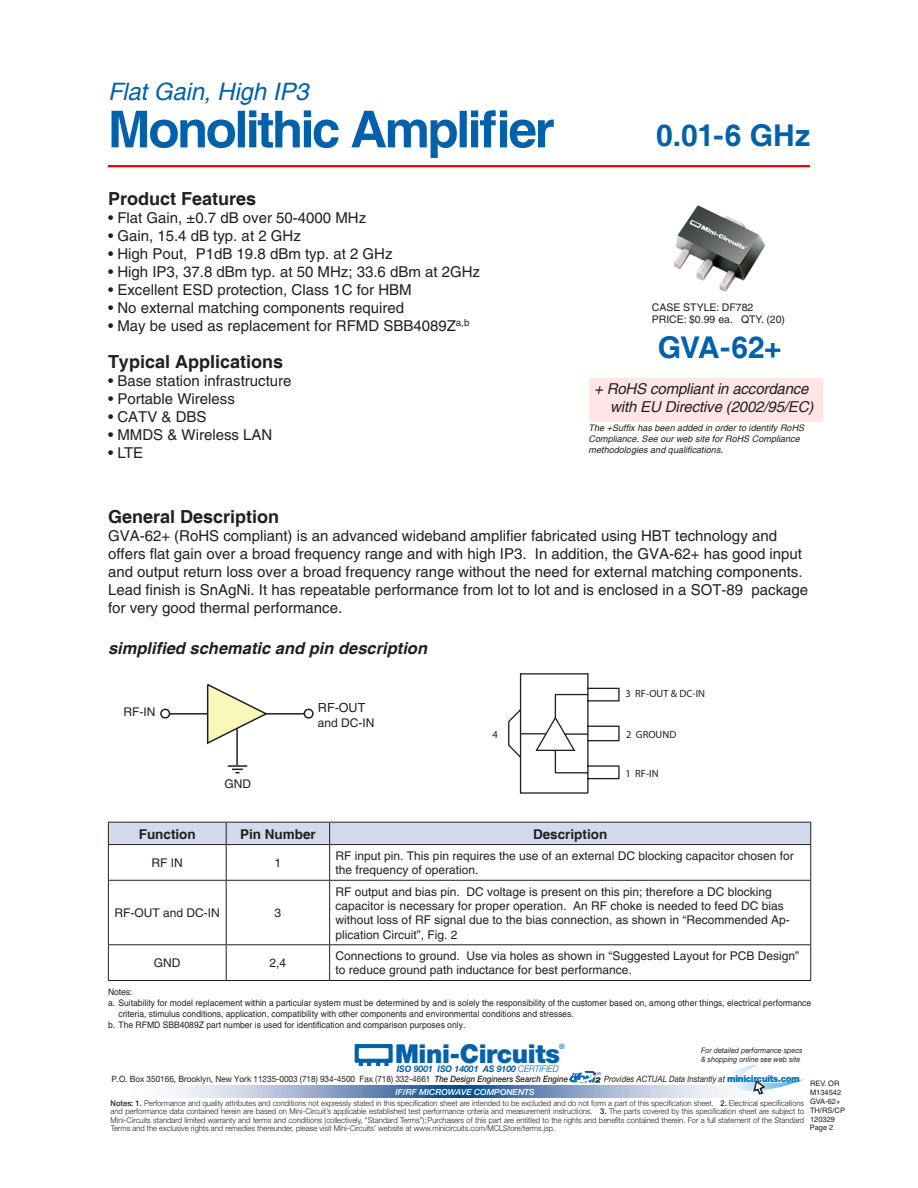
<style>
.page{position:relative;width:918px;height:1188px;background:#fff}
.page>*{position:absolute;margin:0;border:0;box-sizing:border-box;transform-origin:0 0}
.t1{font:700 51px "Helvetica";letter-spacing:-.05em;color:#0261aa}
.t2{font:700 30px "Helvetica";letter-spacing:-.005em;color:#0161ab}
.t3{font:900 26.1px "Helvetica Neue";letter-spacing:-.015em;color:#0261aa}
.t4{font:italic 24px "Helvetica";letter-spacing:-.005em;color:#0161ab}
.t5{font:700 18px "Helvetica";color:#231f20}
.t6{font:italic 700 16.5px "Helvetica";color:#231f20}
.t7{font:15px/18px "Helvetica";color:#231f20}
.t8{font:italic 15px/18px "Helvetica";letter-spacing:-.01em;color:#231f20}
.t9{font:700 13.5px "Helvetica";color:#231f20}
.t10{font:12.6px "Helvetica";color:#231f20}
.t11{font:12px/14.4px "Helvetica";color:#231f20}
.t12{font:10.5px/12.6px "Helvetica";color:#231f20}
.t13{font:9px "Helvetica";color:#231f20;scale:.95 1}
.t14{font:italic 9px/10.8px "Helvetica";letter-spacing:.005em;color:#231f20}
.t15{font:italic 700 9px "Helvetica Neue";color:#0261aa;scale:.95 1}
.t16{font:8.7px "Helvetica Neue";letter-spacing:-.005em;color:#231f20;scale:.95 1}
.t17{font:italic 8.7px "Helvetica Neue";color:#231f20;scale:.9 1}
.t18{font:italic 500 8.4px "Helvetica Neue";color:#fff}
.t19{font:300 7.95px/8.4px "Helvetica Neue";color:#231f20;text-align:justify;scale:.95 1}
.t20{font:italic 7.65px/8.7px "Helvetica Neue";color:#231f20;scale:.95 1}
.t21{font:7.5px/9px "Helvetica";color:#231f20}
.t22{font:500 7.35px "Helvetica Neue";color:#0261aa}
.t23{font:4.35px "Helvetica";color:#0166b3;scale:1.11 1}
.s1{font-weight:300}
.s2{font-weight:500;font-style:italic}
.s3{font-weight:900;font-style:normal;font-size:9.45px;color:#0072bc}
.s4{font-weight:500}
</style>
<div class="page">
<hr style="left:108px;top:165px;width:702px;height:2px;background:#f00">
<svg style="left:355px;top:1044px;width:38px;height:22px"></svg>
<svg style="left:569px;top:1071px;width:32px;height:12px"></svg>
<svg style="left:171px;top:1086px;width:548px;height:12px;background:#8da7c9"></svg>
<svg style="left:719px;top:1065px;width:86px;height:33px"></svg>
<div style="left:108px;top:822px;width:703px;height:22px;background:#d2dbee"></div>
<hr style="left:108px;top:844px;width:118px;height:1px;background:#231f20">
<hr style="left:108px;top:845px;width:1px;height:35px;background:#231f20">
<hr style="left:226px;top:844px;width:104px;height:1px;background:#231f20">
<hr style="left:226px;top:845px;width:1px;height:35px;background:#231f20">
<hr style="left:330px;top:844px;width:481px;height:1px;background:#231f20">
<hr style="left:329px;top:845px;width:1px;height:35px;background:#231f20">
<hr style="left:810px;top:845px;width:1px;height:35px;background:#231f20">
<hr style="left:108px;top:880px;width:118px;height:1px;background:#231f20">
<hr style="left:108px;top:881px;width:1px;height:63px;background:#231f20">
<hr style="left:226px;top:880px;width:104px;height:1px;background:#231f20">
<hr style="left:226px;top:881px;width:1px;height:63px;background:#231f20">
<hr style="left:330px;top:880px;width:481px;height:1px;background:#231f20">
<hr style="left:329px;top:881px;width:1px;height:63px;background:#231f20">
<hr style="left:810px;top:881px;width:1px;height:63px;background:#231f20">
<hr style="left:108px;top:944px;width:118px;height:1px;background:#231f20">
<hr style="left:108px;top:945px;width:1px;height:35px;background:#231f20">
<hr style="left:226px;top:944px;width:104px;height:1px;background:#231f20">
<hr style="left:226px;top:945px;width:1px;height:35px;background:#231f20">
<hr style="left:330px;top:944px;width:481px;height:1px;background:#231f20">
<hr style="left:329px;top:945px;width:1px;height:35px;background:#231f20">
<hr style="left:810px;top:945px;width:1px;height:35px;background:#231f20">
<hr style="left:108px;top:980px;width:118px;height:1px;background:#231f20">
<hr style="left:226px;top:980px;width:104px;height:1px;background:#231f20">
<hr style="left:330px;top:980px;width:481px;height:1px;background:#231f20">
<hr style="left:266px;top:713px;width:38px;height:2px;background:#231f20">
<svg style="left:206px;top:684px;width:63px;height:61px"></svg>
<hr style="left:169px;top:713px;width:39px;height:2px;background:#231f20">
<svg style="left:228px;top:765px;width:19px;height:8px"></svg>
<div style="left:160px;top:708px;width:10px;height:11px;border:2px solid #231f20;border-radius:50%"></div>
<hr style="left:236px;top:729px;width:2px;height:36px;background:#231f20">
<div style="left:303px;top:708px;width:11px;height:11px;border:2px solid #231f20;border-radius:50%"></div>
<svg style="left:508px;top:673px;width:112px;height:121px"></svg>
<img style="left:675px;top:205px;width:90px;height:87px">
<div style="left:589px;top:378px;width:234px;height:43px;background:#ffe6e6"></div>
<h3 class="t4" style="left:108px;top:77px;width:202px">Flat Gain, High IP3</h3>
<h1 class="t1" style="left:108px;top:98px;width:448px">Monolithic Amplifier</h1>
<p class="t5" style="left:108px;top:188px;width:150px">Product Features</p>
<p class="t7" style="left:108px;top:209px;width:260px">• Flat Gain, ±0.7 dB over 50-4000 MHz</p>
<p class="t7" style="left:108px;top:227px;width:194px">• Gain, 15.4 dB typ. at 2 GHz</p>
<p class="t7" style="left:108px;top:245px;width:286px">• High Pout, P1dB 19.8 dBm typ. at 2 GHz</p>
<p class="t7" style="left:108px;top:263px;width:374px">• High IP3, 37.8 dBm typ. at 50 MHz; 33.6 dBm at 2GHz</p>
<p class="t7" style="left:108px;top:281px;width:305px">• Excellent ESD protection, Class 1C for HBM</p>
<p class="t7" style="left:108px;top:299px;width:298px">• No external matching components required</p>
<p class="t7" style="left:108px;top:317px;width:363px">• May be used as replacement for RFMD SBB4089Z<sup>a,b</sup></p>
<p class="t5" style="left:108px;top:351px;width:177px">Typical Applications</p>
<p class="t7" style="left:108px;top:372px;width:185px">• Base station infrastructure</p>
<p class="t7" style="left:108px;top:390px;width:128px">• Portable Wireless</p>
<p class="t7" style="left:108px;top:408px;width:100px">• CATV &amp; DBS</p>
<p class="t7" style="left:108px;top:426px;width:166px">• MMDS &amp; Wireless LAN</p>
<p class="t7" style="left:108px;top:444px;width:37px">• LTE</p>
<h2 class="t2" style="left:656px;top:117px;width:155px">0.01-6 GHz</h2>
<p class="t12" style="left:652px;top:301px;width:135px">CASE STYLE: DF782<br>PRICE: $0.99 ea. QTY. (20)</p>
<h2 class="t2" style="left:658px;top:330px;width:125px">GVA-62+</h2>
<p class="t8" style="left:610px;top:381px;width:205px;text-indent:-16px">+ RoHS compliant in accordance with EU Directive (2002/95/EC)</p>
<p class="t14" style="left:589px;top:423px;width:217px">The +Suffix has been added in order to identify RoHS<br>Compliance. See our web site for RoHS Compliance methodologies and qualifications.</p>
<p class="t5" style="left:108px;top:505px;width:173px">General Description</p>
<p class="t7" style="left:108px;top:526px;width:702px">GVA-62+ (RoHS compliant) is an advanced wideband amplifier fabricated using HBT technology and offers flat gain over a broad frequency range and with high IP3. In addition, the GVA-62+ has good input and output return loss over a broad frequency range without the need for external matching components.<br>Lead finish is SnAgNi. It has repeatable performance from lot to lot and is enclosed in a SOT-89 package for very good thermal performance.</p>
<p class="t6" style="left:108px;top:638px;width:321px">simplified schematic and pin description</p>
<p class="t11" style="left:124px;top:705px;width:33px">RF-IN</p>
<p class="t10" style="left:318px;top:700px;width:49px">RF-OUT</p>
<p class="t11" style="left:318px;top:716px;width:58px">and DC-IN</p>
<p class="t11" style="left:224px;top:777px;width:28px">GND</p>
<p class="t12" style="left:492px;top:728px;width:7px">4</p>
<p class="t12" style="left:625px;top:687px;width:81px">3 RF-OUT &amp; DC-IN</p>
<p class="t12" style="left:626px;top:728px;width:52px">2 GROUND</p>
<p class="t12" style="left:625px;top:767px;width:35px">1 RF-IN</p>
<p class="t9" style="left:139px;top:826px;width:58px">Function</p>
<p class="t9" style="left:240px;top:826px;width:77px">Pin Number</p>
<p class="t9" style="left:533px;top:826px;width:76px">Description</p>
<p class="t11" style="left:152px;top:856px;width:33px">RF IN</p>
<p class="t11" style="left:275px;top:856px;width:8px">1</p>
<p class="t11" style="left:336px;top:848px;width:460px">RF input pin. This pin requires the use of an external DC blocking capacitor chosen for the frequency of operation.</p>
<p class="t11" style="left:115px;top:906px;width:107px">RF-OUT and DC-IN</p>
<p class="t11" style="left:275px;top:906px;width:8px">3</p>
<p class="t11" style="left:336px;top:884px;width:456px">RF output and bias pin. DC voltage is present on this pin; therefore a DC blocking capacitor is necessary for proper operation. An RF choke is needed to feed DC bias without loss of RF signal due to the bias connection, as shown in “Recommended Ap&shy;plication Circuit”, Fig. 2</p>
<p class="t11" style="left:154px;top:956px;width:28px">GND</p>
<p class="t11" style="left:270px;top:956px;width:18px">2,4</p>
<p class="t11" style="left:336px;top:949px;width:465px">Connections to ground. Use via holes as shown in “Suggested Layout for PCB Design” to reduce ground path inductance for best performance.</p>
<p class="t13" style="left:108px;top:987px;width:27px">Notes:</p>
<p class="t13" style="left:108px;top:998px;width:742px">a. Suitability for model replacement within a particular system must be determined by and is solely the responsibility of the customer based on, among other things, electrical performance</p>
<p class="t13" style="left:118px;top:1008px;width:481px">criteria, stimulus conditions, application, compatibility with other components and environmental conditions and stresses.</p>
<p class="t13" style="left:108px;top:1019px;width:378px">b. The RFMD SBB4089Z part number is used for identification and comparison purposes only.</p>
<h3 class="t3" style="left:395px;top:1038px;width:166px">Mini-Circuits</h3>
<p class="t15" style="left:397px;top:1063px;width:172px">ISO 9001 ISO 14001 AS 9100 <span class="s1">CERTIFIED</span></p>
<p class="t22" style="left:559px;top:1042px;width:7px">®</p>
<p class="t16" style="left:111px;top:1074px;width:482px">P.O. Box 350166, Brooklyn, New York 11235-0003 (718) 934-4500 Fax (718) 332-4661 <span class="s2">The Design Engineers Search Engine</span></p>
<p class="t17" style="left:604px;top:1074px;width:219px">Provides ACTUAL Data Instantly at <span class="s3">minicircuits.com</span></p>
<p class="t20" style="left:701px;top:1046px;width:108px">For detailed performance specs &amp; shopping online see web site</p>
<p class="t23" style="left:597px;top:1071px;width:5px">®</p>
<p class="t19" style="left:111px;top:1098px;width:732px"><span class="s4">Notes: 1.</span> Performance and quality attributes and conditions not expressly stated in this specification sheet are intended to be excluded and do not form a part of this specification sheet. <span class="s4">2.</span> Electrical specifications and performance data contained herein are based on Mini-Circuit’s applicable established test performance criteria and measurement instructions. <span class="s4">3.</span> The parts covered by this specification sheet are subject to Mini-Circuits standard limited warranty and terms and conditions (collectively, “Standard Terms”);Purchasers of this part are entitled to the rights and benefits contained therein. For a full statement of the Standard Terms and the exclusive rights and remedies thereunder, please visit Mini-Circuits’ website at www.minicircuits.com/MCLStore/terms.jsp.</p>
<p class="t21" style="left:810px;top:1079px;width:37px">REV. OR<br>M134542<br>GVA-62+<br>TH/RS/CP<br>120329</p>
<p class="t18" style="left:395px;top:1087px;width:141px">IF/RF MICROWAVE COMPONENTS</p>
<p class="t21" style="left:810px;top:1123px;width:25px">Page 2</p>
</div>
